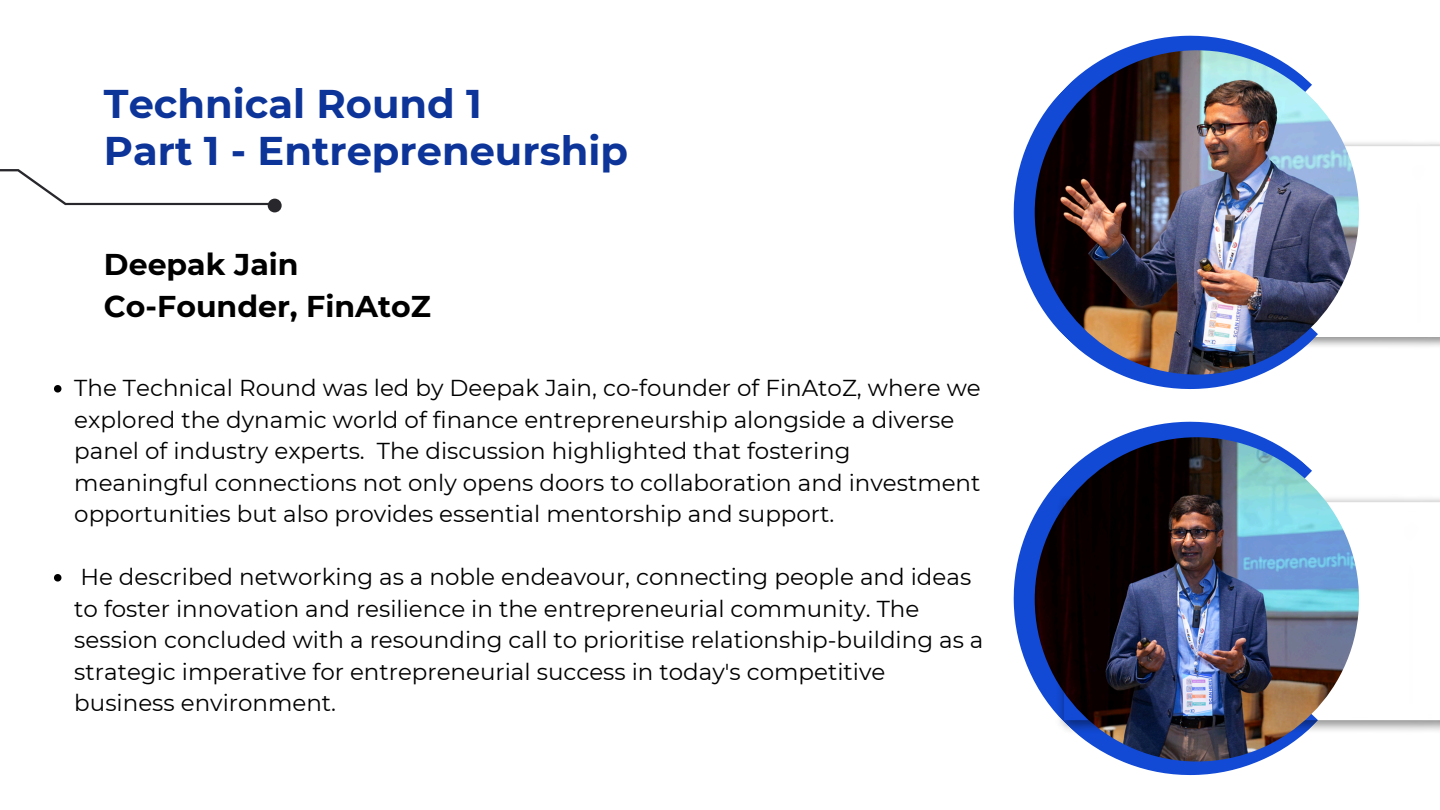
<style>
.page{position:relative;width:1440px;height:810px;background:#fff}
.page>*{position:absolute;margin:0;border:0;box-sizing:border-box;transform-origin:0 0}
.t1{font:700 40px/46.5px "Montserrat";color:#0c3499}
.t2{font:700 30px/42px "Montserrat";color:#000}
.t3{font:23px/31.5px "Montserrat";color:#000}
</style>
<div class="page">
<svg style="left:0;top:169px;width:282px;height:43px"></svg>
<svg style="left:1013px;top:462px;width:305px;height:314px"></svg>
<svg style="left:1013px;top:35px;width:427px;height:427px"></svg>
<img style="left:1035px;top:50px;width:324px;height:325px;border-radius:50%">
<img style="left:1056px;top:495px;width:384px;height:240px">
<img style="left:1035px;top:437px;width:324px;height:325px;border-radius:50%">
<svg style="left:54px;top:385px;width:7px;height:8px"></svg>
<svg style="left:54px;top:574px;width:7px;height:8px"></svg>
<p class="t1" style="left:104px;top:81px;width:526px">Technical Round 1<br>Part 1 - Entrepreneurship</p>
<p class="t2" style="left:104px;top:243px;width:329px">Deepak Jain<br>Co-Founder, FinAtoZ</p>
<h2 class="t3" style="left:74px;top:372px;width:908px">The Technical Round was led by Deepak Jain, co-founder of FinAtoZ, where we explored the dynamic world of finance entrepreneurship alongside a diverse panel of industry experts. The discussion highlighted that fostering meaningful connections not only opens doors to collaboration and investment opportunities but also provides essential mentorship and support.</h2>
<p class="t3" style="left:74px;top:561px;width:911px">He described networking as a noble endeavour, connecting people and ideas to foster innovation and resilience in the entrepreneurial community. The session concluded with a resounding call to prioritise relationship-building as a strategic imperative for entrepreneurial success in today's competitive business environment.</p>
</div>
